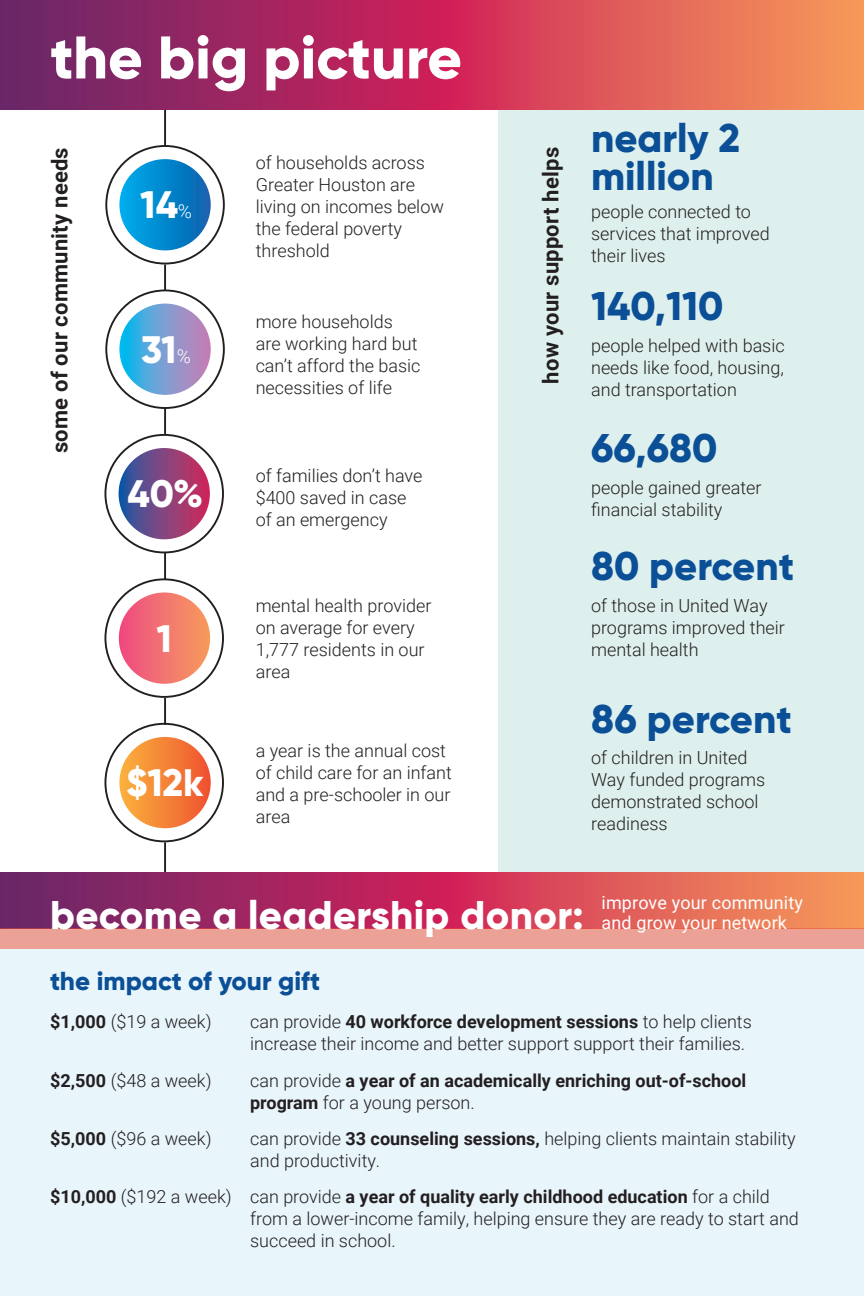
<style>
.page{position:relative;width:864px;height:1296px;background:#fff}
.page>*{position:absolute;margin:0;border:0;box-sizing:border-box;transform-origin:0 0}
.t1{font:800 60px "Gilroy";color:#fff}
.t2{font:800 40px/38px "Gilroy";color:#0b4f97}
.League__Title_28{font:800 40px "Gilroy";letter-spacing:.01em;color:#fff}
.t3{font:800 38.2px "Gilroy";color:#fff}
.t4{font:800 26px "Gilroy";color:#0b4f97}
.t5{font:700 22px "Roboto";letter-spacing:.01em;color:#231f20}
._2017_Subhead_1_Roboto{font:300 18px/22px "Roboto";color:#231f20}
._2017_Subhead_1_Roboto-2{font:700 18px/22px "Roboto";color:#231f20}
.t6{font:18px/20px "Roboto";letter-spacing:.01em;color:#fff}
.s1{font-family:"Roboto";font-weight:300;font-size:19.2px}
.s2{font-weight:700}
.s3{font-weight:300}
</style>
<div class="page">
<hr style="left:164px;top:107px;width:2px;height:39px;background:#231f20">
<hr style="left:164px;top:842px;width:2px;height:31px;background:#231f20">
<div style="left:499px;top:109px;width:365px;height:763px;background:#def0ee"></div>
<svg style="left:0;top:0;width:864px;height:110px;background:#bd425d"></svg>
<div style="left:105px;top:145px;width:120px;height:120px;border:2px solid #231f20;border-radius:50%"></div>
<div style="left:105px;top:289px;width:120px;height:120px;border:2px solid #231f20;border-radius:50%"></div>
<div style="left:104px;top:434px;width:120px;height:119px;border:2px solid #231f20;border-radius:50%"></div>
<div style="left:104px;top:578px;width:120px;height:120px;border:2px solid #231f20;border-radius:50%"></div>
<div style="left:104px;top:723px;width:120px;height:119px;border:2px solid #231f20;border-radius:50%"></div>
<div style="left:119px;top:159px;width:92px;height:91px;background:linear-gradient(to right,#00afee,#1264af);border-radius:46px"></div>
<svg style="left:119px;top:304px;width:92px;height:91px;background:#759ed2"></svg>
<svg style="left:119px;top:448px;width:91px;height:91px;background:#80437f"></svg>
<div style="left:119px;top:592px;width:91px;height:92px;background:linear-gradient(to right,#ef4c82,#f79e5f);border-radius:46px"></div>
<div style="left:119px;top:737px;width:92px;height:91px;background:linear-gradient(to right,#fbb440,#f05633);border-radius:46px"></div>
<hr style="left:164px;top:265px;width:2px;height:25px;background:#231f20">
<hr style="left:164px;top:408px;width:2px;height:26px;background:#231f20">
<hr style="left:164px;top:553px;width:2px;height:27px;background:#231f20">
<hr style="left:164px;top:698px;width:2px;height:27px;background:#231f20">
<div style="left:0;top:929px;width:864px;height:367px;background:#e8f5fb"></div>
<svg style="left:0;top:872px;width:864px;height:57px;background:#bd415c"></svg>
<div style="left:0;top:929px;width:864px;height:20px;background:#eba195"></div>
<p class="t1" style="left:50px;top:20px;width:413px">the big picture</p>
<p class="t5" style="left:44px;top:453px;width:308px;rotate:-90deg">some of our community needs</p>
<p class="t5" style="left:535px;top:384px;width:238px;rotate:-90deg">how your support helps</p>
<p class="_2017_Subhead_1_Roboto" style="left:256px;top:151px;width:190px">of households across<br>Greater Houston are living on incomes below the federal poverty threshold</p>
<p class="t3" style="left:140px;top:181px;width:53px">14<span class="s1">%</span></p>
<p class="_2017_Subhead_1_Roboto" style="left:256px;top:310px;width:166px">more households are working hard but can’t afford the basic necessities of life</p>
<p class="t3" style="left:141px;top:325px;width:51px">31<span class="s1">%</span></p>
<p class="t3" style="left:128px;top:470px;width:77px">40%</p>
<p class="t3" style="left:157px;top:614px;width:17px">1</p>
<p class="t3" style="left:126px;top:759px;width:79px">$12k</p>
<p class="_2017_Subhead_1_Roboto" style="left:256px;top:464px;width:168px">of families don’t have $400 saved in case of an emergency</p>
<p class="_2017_Subhead_1_Roboto" style="left:256px;top:594px;width:177px">mental health provider on average for every<br>1,777 residents in our area</p>
<p class="_2017_Subhead_1_Roboto" style="left:256px;top:739px;width:198px">a year is the annual cost of child care for an infant and a pre-schooler in our area</p>
<p class="t2" style="left:591px;top:118px;width:150px">nearly 2 million</p>
<p class="_2017_Subhead_1_Roboto" style="left:591px;top:200px;width:180px">people connected to services that improved their lives</p>
<p class="t2" style="left:591px;top:287px;width:134px">140,110</p>
<p class="_2017_Subhead_1_Roboto" style="left:591px;top:334px;width:195px;text-align:justify">people helped with basic needs like food, housing, and transportation</p>
<p class="t2" style="left:591px;top:429px;width:128px">66,680</p>
<p class="_2017_Subhead_1_Roboto" style="left:591px;top:476px;width:172px">people gained greater financial stability</p>
<p class="t2" style="left:591px;top:546px;width:205px">80 percent</p>
<p class="_2017_Subhead_1_Roboto" style="left:591px;top:594px;width:195px">of those in United Way programs improved their mental health</p>
<p class="t2" style="left:591px;top:699px;width:202px">86 percent</p>
<p class="_2017_Subhead_1_Roboto" style="left:591px;top:746px;width:176px">of children in United<br>Way funded programs demonstrated school readiness</p>
<p class="League__Title_28" style="left:50px;top:889px;width:535px">become a leadership donor:</p>
<p class="t4" style="left:50px;top:965px;width:272px">the impact of your gift</p>
<p class="t6" style="left:601px;top:892px;width:203px">improve your community and grow your network</p>
<p class="_2017_Subhead_1_Roboto" style="left:50px;top:1010px;width:163px"><span class="s2">$1,000</span> ($19 a week)</p>
<p class="_2017_Subhead_1_Roboto" style="left:250px;top:1010px;width:503px">can provide <span class="s2">40 workforce development sessions</span> to help clients increase their income and better support support their families.</p>
<p class="_2017_Subhead_1_Roboto" style="left:50px;top:1068px;width:163px"><span class="s2">$2,500</span> ($48 a week)</p>
<p class="_2017_Subhead_1_Roboto-2" style="left:250px;top:1068px;width:498px"><span class="s3">can provide</span> a year of an academically enriching out-of-school program <span class="s3">for a young person.</span></p>
<p class="_2017_Subhead_1_Roboto" style="left:50px;top:1127px;width:163px"><span class="s2">$5,000</span> ($96 a week)</p>
<p class="_2017_Subhead_1_Roboto" style="left:250px;top:1127px;width:547px">can provide <span class="s2">33 counseling sessions,</span> helping clients maintain stability and productivity.</p>
<p class="_2017_Subhead_1_Roboto" style="left:250px;top:1185px;width:550px;text-indent:-200px"><span class="s2">$10,000</span> ($192 a week) can provide <span class="s2">a year of quality early childhood education</span> for a child from a lower-income family, helping ensure they are ready to start and succeed in school.</p>
</div>
